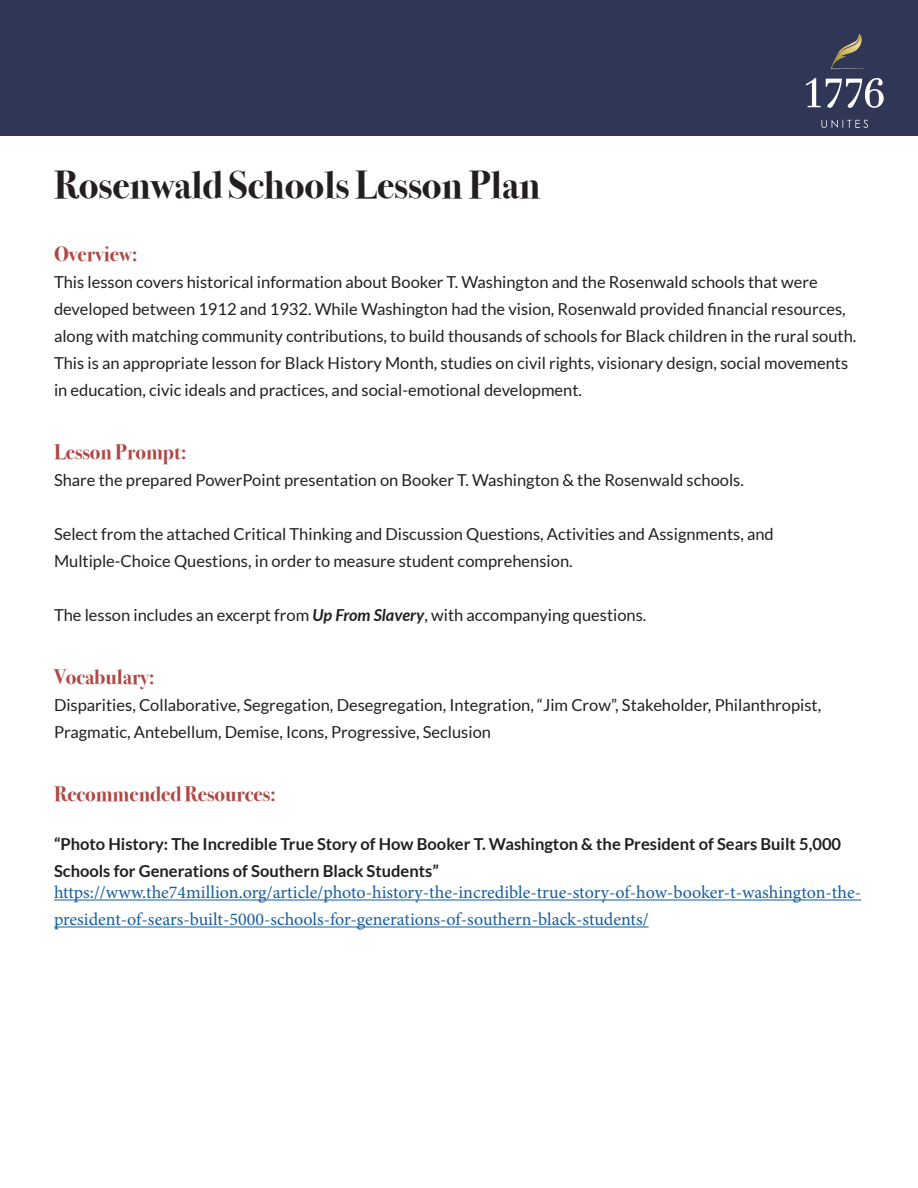
<style>
.page{position:relative;width:918px;height:1188px;background:#fff}
.page>*{position:absolute;margin:0;border:0;box-sizing:border-box;transform-origin:0 0}
.t1{font:700 39px "Bodoni Svty Two ITCTT";color:#231f20}
.t2{font:700 21px "Bodoni Svty Two ITCTT";color:#ae4844}
.t3{font:18px/27px "Minion Pro";color:#175d9e}
.t4{font:16.5px/27px "Lato";color:#231f20}
.t5{font:700 16.5px/27px "Lato";color:#231f20}
.s1{font-weight:700;font-style:italic}
</style>
<div class="page">
<div style="left:0;top:0;width:918px;height:135px;background:#303655"></div>
<svg style="left:806px;top:78px;width:78px;height:30px"></svg>
<svg style="left:822px;top:120px;width:46px;height:8px"></svg>
<svg style="left:831px;top:34px;width:34px;height:35px"></svg>
<hr style="left:54px;top:900px;width:807px;height:1px;background:#175d9e">
<hr style="left:54px;top:927px;width:595px;height:1px;background:#175d9e">
<p class="t1" style="left:54px;top:153px;width:488px">Rosenwald Schools Lesson Plan</p>
<p class="t2" style="left:54px;top:237px;width:85px">Overview:</p>
<p class="t4" style="left:54px;top:268px;width:804px">This lesson covers historical information about Booker T. Washington and the Rosenwald schools that were developed between 1912 and 1932. While Washington had the vision, Rosenwald provided financial resources, along with matching community contributions, to build thousands of schools for Black children in the rural south.<br>This is an appropriate lesson for Black History Month, studies on civil rights, visionary design, social movements in education, civic ideals and practices, and social-emotional development.</p>
<p class="t2" style="left:54px;top:435px;width:134px">Lesson Prompt:</p>
<p class="t4" style="left:54px;top:466px;width:691px">Share the prepared PowerPoint presentation on Booker T. Washington &amp; the Rosenwald schools.</p>
<p class="t4" style="left:54px;top:520px;width:721px">Select from the attached Critical Thinking and Discussion Questions, Activities and Assignments, and<br>Multiple-Choice Questions, in order to measure student comprehension.</p>
<p class="t4" style="left:54px;top:601px;width:594px">The lesson includes an excerpt from <span class="s1">Up From Slavery</span>, with accompanying questions.</p>
<p class="t2" style="left:54px;top:660px;width:102px">Vocabulary:</p>
<p class="t4" style="left:54px;top:691px;width:769px">Disparities, Collaborative, Segregation, Desegregation, Integration, “Jim Crow”, Stakeholder, Philanthropist,<br>Pragmatic, Antebellum, Demise, Icons, Progressive, Seclusion</p>
<p class="t2" style="left:54px;top:777px;width:224px">Recommended Resources:</p>
<p class="t5" style="left:54px;top:830px;width:789px">“Photo History: The Incredible True Story of How Booker T. Washington &amp; the President of Sears Built 5,000<br>Schools for Generations of Southern Black Students”</p>
<p class="t3" style="left:54px;top:879px;width:809px">https://www.the74million.org/article/photo-history-the-incredible-true-story-of-how-booker-t-washington-the&shy;president-of-sears-built-5000-schools-for-generations-of-southern-black-students/</p>
</div>
